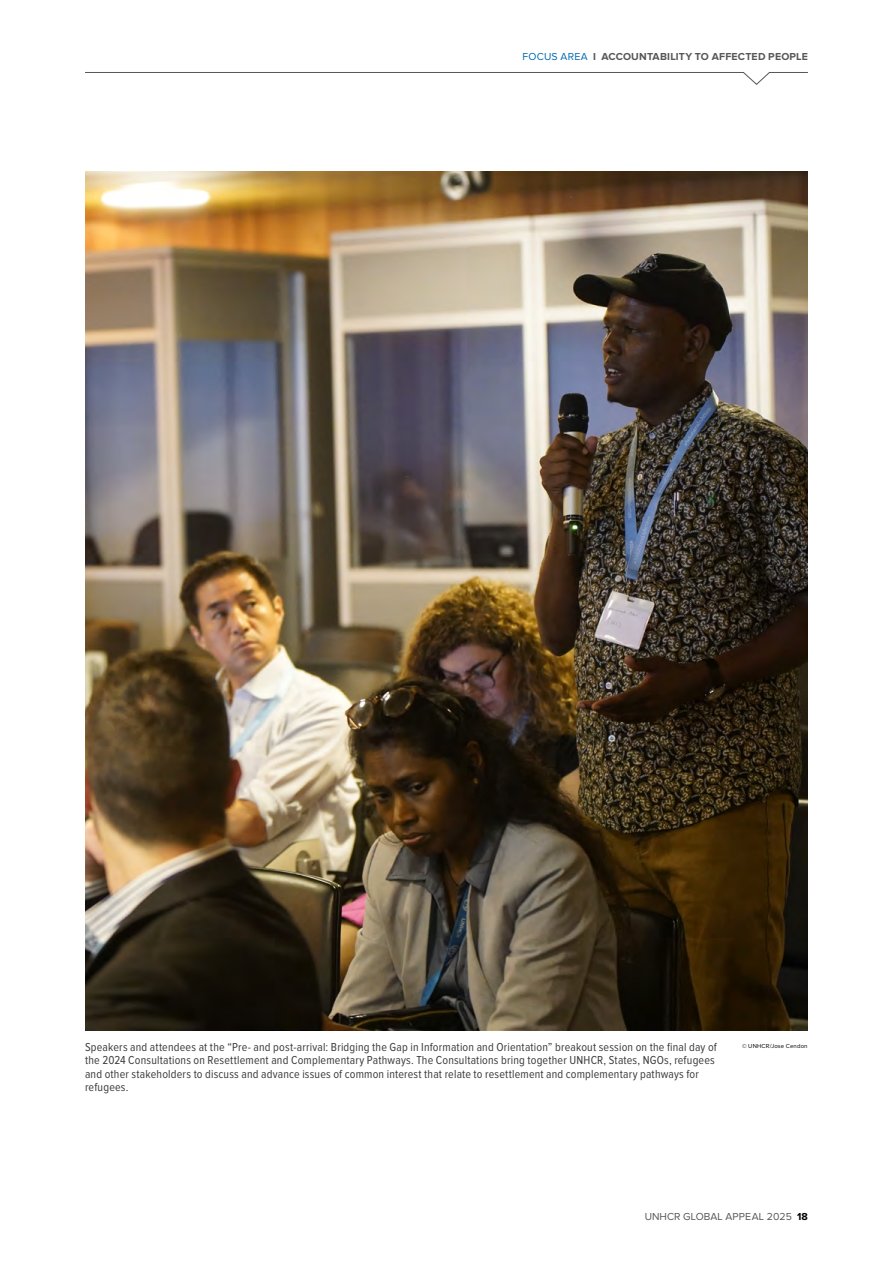
<style>
.page{position:relative;width:893px;height:1263px;background:#fff}
.page>*{position:absolute;margin:0;border:0;box-sizing:border-box;transform-origin:0 0}
.t1{font:12px/13.5px "Proxima Nova Cond";letter-spacing:.015em;color:#3c3c3b}
.t2{font:700 10.5px "Proxima Nova";letter-spacing:.02em;color:#575756}
.t3{font:10.5px "Proxima Nova";color:#575756}
.t4{font:6px "Proxima Nova";letter-spacing:.025em;color:#000}
.s1{font-weight:400;color:#006ab4}
.s2{font-weight:700;color:#000}
</style>
<div class="page">
<svg style="left:85px;top:72px;width:723px;height:13px"></svg>
<img style="left:85px;top:172px;width:723px;height:859px">
<p class="t2" style="left:522px;top:50px;width:287px"><span class="s1">FOCUS AREA</span> I ACCOUNTABILITY TO AFFECTED PEOPLE</p>
<p class="t1" style="left:85px;top:1040px;width:633px">Speakers and attendees at the “Pre- and post-arrival: Bridging the Gap in Information and Orientation” breakout session on the final day of the 2024 Consultations on Resettlement and Complementary Pathways. The Consultations bring together UNHCR, States, NGOs, refugees and other stakeholders to discuss and advance issues of common interest that relate to resettlement and complementary pathways for refugees.</p>
<p class="t4" style="left:742px;top:1043px;width:67px">© UNHCR/Jose Cendon</p>
<p class="t3" style="left:645px;top:1212px;width:165px">UNHCR GLOBAL APPEAL 2025 <span class="s2">18</span></p>
</div>
